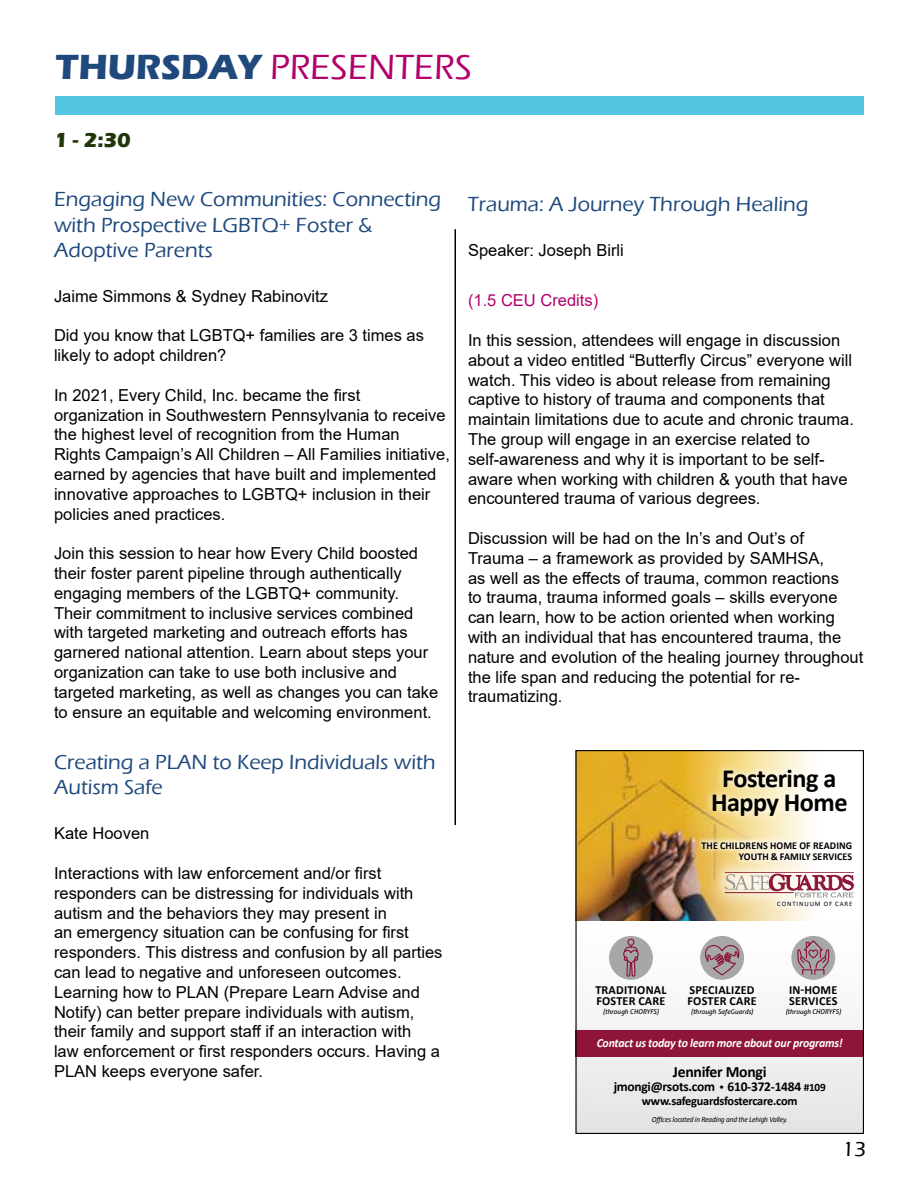
<style>
.page{position:relative;width:918px;height:1188px;background:#fff}
.page>*{position:absolute;margin:0;border:0;box-sizing:border-box;transform-origin:0 0}
.t1{font:500 36px "Eras ITC";color:#b3006a}
.t2{font:700 26.25px/23.9px "Calibri";letter-spacing:-.02em;color:#000;text-align:center}
.t3{font:500 21px/25.2px "Eras ITC";color:#1f497d}
.t4{font:700 21px "Eras ITC";color:#203807}
.t5{font:500 21px "Eras ITC";color:#000}
.t6{font:16.5px/19.8px "Arial";color:#000}
.t7{font:16.5px "Arial";color:#b3006a}
.t8{font:700 15.75px "Calibri";letter-spacing:-.02em;color:#000}
.t9{font:700 13.5px "Calibri";letter-spacing:-.02em;color:#000}
.t10{font:700 12.3px/11.2px "Calibri";letter-spacing:.02em;color:#000}
.t11{font:italic 700 12.3px "Calibri";letter-spacing:-.02em;color:#fff;scale:.96 1}
.t12{font:700 12.3px "Calibri";letter-spacing:-.02em;color:#000}
.t13{font:700 10.5px/11.6px "Calibri";letter-spacing:.015em;color:#000;text-align:right;scale:.96 1}
.t14{font:italic 7.8px "Calibri";letter-spacing:-.02em;color:#000;scale:.93 1}
.t15{font:italic 6.75px "Aller";color:#000}
.t16{font:6.75px "Calibri";letter-spacing:.135em;color:#000}
.s1{font-weight:700;color:#1f497d}
.s2{font-size:9px}
.s3{font-size:11.25px}
</style>
<div class="page">
<hr style="left:454px;top:229px;width:2px;height:596px;background:#000">
<div style="left:575px;top:923px;width:289px;height:211px;background:linear-gradient(to right,#f1f1f2,#f2f2f3)"></div>
<img style="left:577px;top:752px;width:233px;height:169px">
<div style="left:575px;top:1030px;width:289px;height:27px;background:#8e1537"></div>
<div style="left:703px;top:761px;width:153px;height:64px;background:#fff;opacity:.75"></div>
<div style="left:707px;top:854px;width:157px;height:62px;background:#fff;opacity:.75"></div>
<hr style="left:725px;top:872px;width:129px;height:1px;background:#8d1637">
<svg style="left:725px;top:874px;width:129px;height:24px"></svg>
<div style="left:696px;top:836px;width:162px;height:30px;background:#fff;opacity:.75"></div>
<div style="left:772px;top:896px;width:86px;height:15px;background:#fff;opacity:.75"></div>
<div style="left:791px;top:936px;width:44px;height:44px;background:#a6a7a8;border-radius:50%"></div>
<svg style="left:796px;top:939px;width:34px;height:37px"></svg>
<div style="left:700px;top:936px;width:44px;height:44px;background:#a6a7a8;border-radius:50%"></div>
<svg style="left:703px;top:944px;width:38px;height:32px"></svg>
<div style="left:609px;top:936px;width:44px;height:44px;background:#a6a7a8;border-radius:50%"></div>
<svg style="left:623px;top:932px;width:18px;height:45px"></svg>
<div style="left:575px;top:750px;width:289px;height:384px;border:1px solid #000"></div>
<div style="left:56px;top:97px;width:808px;height:18px;background:#53c7e1"></div>
<h1 class="t1" style="left:56px;top:47px;width:418px"><span class="s1">THURSDAY</span> PRESENTERS</h1>
<p class="t4" style="left:54px;top:128px;width:78px">1 - 2:30</p>
<p class="t3" style="left:54px;top:187px;width:389px">Engaging New Communities: Connecting with Prospective LGBTQ+ Foster &amp;<br>Adoptive Parents</p>
<p class="t6" style="left:54px;top:286px;width:276px">Jaime Simmons &amp; Sydney Rabinovitz</p>
<p class="t6" style="left:54px;top:326px;width:372px">Did you know that LGBTQ+ families are 3 times as likely to adopt children?</p>
<p class="t6" style="left:54px;top:385px;width:397px">In 2021, Every Child, Inc. became the first organization in Southwestern Pennsylvania to receive the highest level of recognition from the Human Rights Campaign’s All Children – All Families initiative, earned by agencies that have built and implemented innovative approaches to LGBTQ+ inclusion in their policies aned practices.</p>
<p class="t6" style="left:54px;top:543px;width:386px">Join this session to hear how Every Child boosted their foster parent pipeline through authentically engaging members of the LGBTQ+ community.<br>Their commitment to inclusive services combined with targeted marketing and outreach efforts has garnered national attention. Learn about steps your organization can take to use both inclusive and targeted marketing, as well as changes you can take to ensure an equitable and welcoming environment.</p>
<p class="t3" style="left:54px;top:750px;width:383px">Creating a PLAN to Keep Individuals with<br>Autism Safe</p>
<p class="t6" style="left:54px;top:824px;width:97px">Kate Hooven</p>
<p class="t6" style="left:54px;top:863px;width:390px">Interactions with law enforcement and/or first responders can be distressing for individuals with autism and the behaviors they may present in<br>an emergency situation can be confusing for first responders. This distress and confusion by all parties can lead to negative and unforeseen outcomes.<br>Learning how to PLAN (Prepare Learn Advise and Notify) can better prepare individuals with autism, their family and support staff if an interaction with<br>law enforcement or first responders occurs. Having a PLAN keeps everyone safer.</p>
<p class="t3" style="left:468px;top:192px;width:342px">Trauma: A Journey Through Healing</p>
<p class="t6" style="left:468px;top:240px;width:157px">Speaker: Joseph Birli</p>
<p class="t7" style="left:468px;top:289px;width:132px">(1.5 CEU Credits)</p>
<p class="t6" style="left:468px;top:330px;width:388px">In this session, attendees will engage in discussion about a video entitled “Butterfly Circus” everyone will watch. This video is about release from remaining captive to history of trauma and components that maintain limitations due to acute and chronic trauma.<br>The group will engage in an exercise related to self-awareness and why it is important to be self&shy;aware when working with children &amp; youth that have encountered trauma of various degrees.</p>
<p class="t6" style="left:468px;top:528px;width:397px">Discussion will be had on the In’s and Out’s of Trauma – a framework as provided by SAMHSA,<br>as well as the effects of trauma, common reactions<br>to trauma, trauma informed goals – skills everyone can learn, how to be action oriented when working with an individual that has encountered trauma, the nature and evolution of the healing journey throughout the life span and reducing the potential for re&shy;traumatizing.</p>
<h2 class="t2" style="left:711px;top:767px;width:138px">Fostering a<br>Happy Home</h2>
<p class="t13" style="left:702px;top:839px;width:159px">THE CHILDRENS HOME OF READING<br>YOUTH &amp; FAMILY SERVICES</p>
<p class="t16" style="left:777px;top:899px;width:77px">CONTINUUM OF CARE</p>
<p class="t10" style="left:789px;top:984px;width:50px">IN-HOME<br>SERVICES</p>
<p class="t15" style="left:785px;top:1007px;width:57px">(through CHORYFS)</p>
<p class="t11" style="left:597px;top:1036px;width:258px">Contact us today to learn more about our programs!</p>
<p class="t8" style="left:673px;top:1061px;width:95px">Jennifer Mongi</p>
<p class="t9" style="left:614px;top:1078px;width:214px">jmongi@rsots.com <span class="s2">•</span> 610-372-1484 <span class="s3">#109</span></p>
<p class="t12" style="left:642px;top:1093px;width:157px">www.safeguardsfostercare.com</p>
<p class="t14" style="left:652px;top:1114px;width:148px">Offices located in Reading and the Lehigh Valley.</p>
<p class="t10" style="left:595px;top:984px;width:73px">TRADITIONAL<br>FOSTER CARE</p>
<p class="t15" style="left:603px;top:1007px;width:58px">(through CHORYFS)</p>
<p class="t10" style="left:688px;top:984px;width:71px">SPECIALIZED<br>FOSTER CARE</p>
<p class="t15" style="left:691px;top:1007px;width:64px">(through SafeGuards)</p>
<p class="t5" style="left:842px;top:1137px;width:25px">13</p>
</div>
